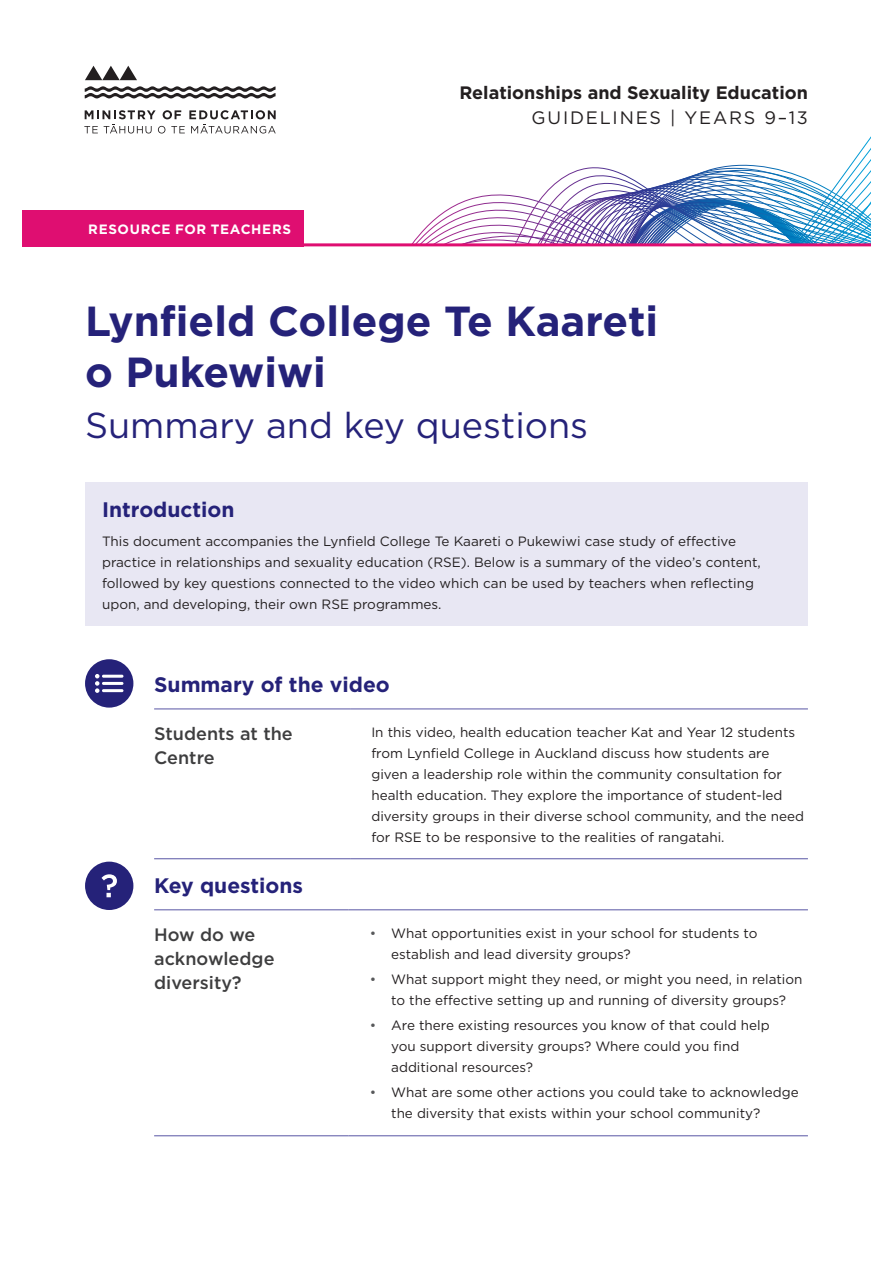
<style>
.page{position:relative;width:893px;height:1263px;background:#fff}
.page>*{position:absolute;margin:0;border:0;box-sizing:border-box;transform-origin:0 0}
.H1_purple{font:700 42px/51px "Gotham";color:#252279}
.H2_purple{font:36px "Gotham";color:#252279}
.H3_purple{font:700 21px "Gotham";color:#252279}
.t1{font:500 18px/24px "Gotham";color:#3e3e3f}
.t2{font:700 18px "Gotham";color:#231f20}
.t3{font:18px "Gotham";letter-spacing:.1em;color:#231f20}
.Body{font:13.5px/21px "Gotham";color:#231f20}
.t4{font:700 13.5px "Gotham";letter-spacing:.045em;color:#fff}
.s1{color:#57585a}
</style>
<div class="page">
<svg style="left:550px;top:165px;width:321px;height:23px"></svg>
<img style="left:412px;top:188px;width:459px;height:55px">
<hr style="left:21px;top:243px;width:851px;height:3px;background:#df0e71">
<svg style="left:84px;top:110px;width:192px;height:24px"></svg>
<svg style="left:85px;top:66px;width:52px;height:14px"></svg>
<svg style="left:85px;top:86px;width:191px;height:12px"></svg>
<div style="left:21px;top:210px;width:283px;height:36px;background:#df0e71"></div>
<div style="left:85px;top:483px;width:723px;height:143px;background:#e8e7f3"></div>
<div style="left:85px;top:659px;width:48px;height:49px;background:#252279;border-radius:50%"></div>
<hr style="left:102px;top:675px;width:21px;height:3px;background:#fff;border-radius:2px">
<hr style="left:102px;top:682px;width:21px;height:3px;background:#fff;border-radius:2px">
<hr style="left:102px;top:689px;width:21px;height:3px;background:#fff;border-radius:2px">
<svg style="left:95px;top:674px;width:4px;height:19px"></svg>
<hr style="left:154px;top:708px;width:196px;height:1px;background:#5855a4">
<hr style="left:350px;top:708px;width:458px;height:1px;background:#5855a4">
<hr style="left:154px;top:858px;width:196px;height:1px;background:#5855a4">
<hr style="left:350px;top:858px;width:458px;height:1px;background:#5855a4">
<div style="left:85px;top:862px;width:48px;height:48px;background:#252279;border-radius:50%"></div>
<svg style="left:102px;top:874px;width:15px;height:23px"></svg>
<hr style="left:154px;top:909px;width:195px;height:1px;background:#5855a4">
<hr style="left:349px;top:909px;width:459px;height:1px;background:#5855a4">
<hr style="left:154px;top:1135px;width:195px;height:1px;background:#5855a4">
<hr style="left:349px;top:1135px;width:459px;height:1px;background:#5855a4">
<p class="t4" style="left:88px;top:220px;width:204px">RESOURCE FOR TEACHERS</p>
<h3 class="t2" style="left:459px;top:81px;width:350px">Relationships and Sexuality Education</h3>
<h3 class="t3" style="left:532px;top:106px;width:278px">GUIDELINES | YEARS 9–13</h3>
<h1 class="H1_purple" style="left:85px;top:296px;width:575px">Lynfield College Te Kaareti o Pukewiwi</h1>
<h2 class="H2_purple" style="left:85px;top:402px;width:505px">Summary and key questions</h2>
<h3 class="H3_purple" style="left:102px;top:495px;width:134px">Introduction</h3>
<p class="Body" style="left:102px;top:530px;width:660px">This document accompanies the Lynfield College Te Kaareti o Pukewiwi case study of effective practice in relationships and sexuality education (RSE). Below is a summary of the video’s content, followed by key questions connected to the video which can be used by teachers when reflecting upon, and developing, their own RSE programmes.</p>
<h3 class="H3_purple" style="left:154px;top:670px;width:237px">Summary of the video</h3>
<h4 class="t1" style="left:154px;top:722px;width:140px">Students at the<br>Centre</h4>
<p class="Body" style="left:371px;top:721px;width:434px">In this video, health education teacher Kat and Year 12 students from Lynfield College in Auckland discuss how students are given a leadership role within the community consultation for health education. They explore the importance of student-led diversity groups in their diverse school community, and the need for RSE to be responsive to the realities of rangatahi.</p>
<h3 class="H3_purple" style="left:154px;top:871px;width:151px">Key questions</h3>
<h4 class="t1" style="left:154px;top:923px;width:122px">How do we acknowledge diversity?</h4>
<p class="Body" style="left:391px;top:922px;width:368px;text-indent:-21px"><span class="s1">•</span> What opportunities exist in your school for students to establish and lead diversity groups?</p>
<p class="Body" style="left:370px;top:968px;width:434px;text-align:center"><span class="s1">•</span> What support might they need, or might you need, in relation to the effective setting up and running of diversity groups?</p>
<p class="Body" style="left:391px;top:1014px;width:380px;text-indent:-21px"><span class="s1">•</span> Are there existing resources you know of that could help you support diversity groups? Where could you find additional resources?</p>
<p class="Body" style="left:391px;top:1082px;width:409px;text-indent:-21px"><span class="s1">•</span> What are some other actions you could take to acknowledge the diversity that exists within your school community?</p>
</div>
